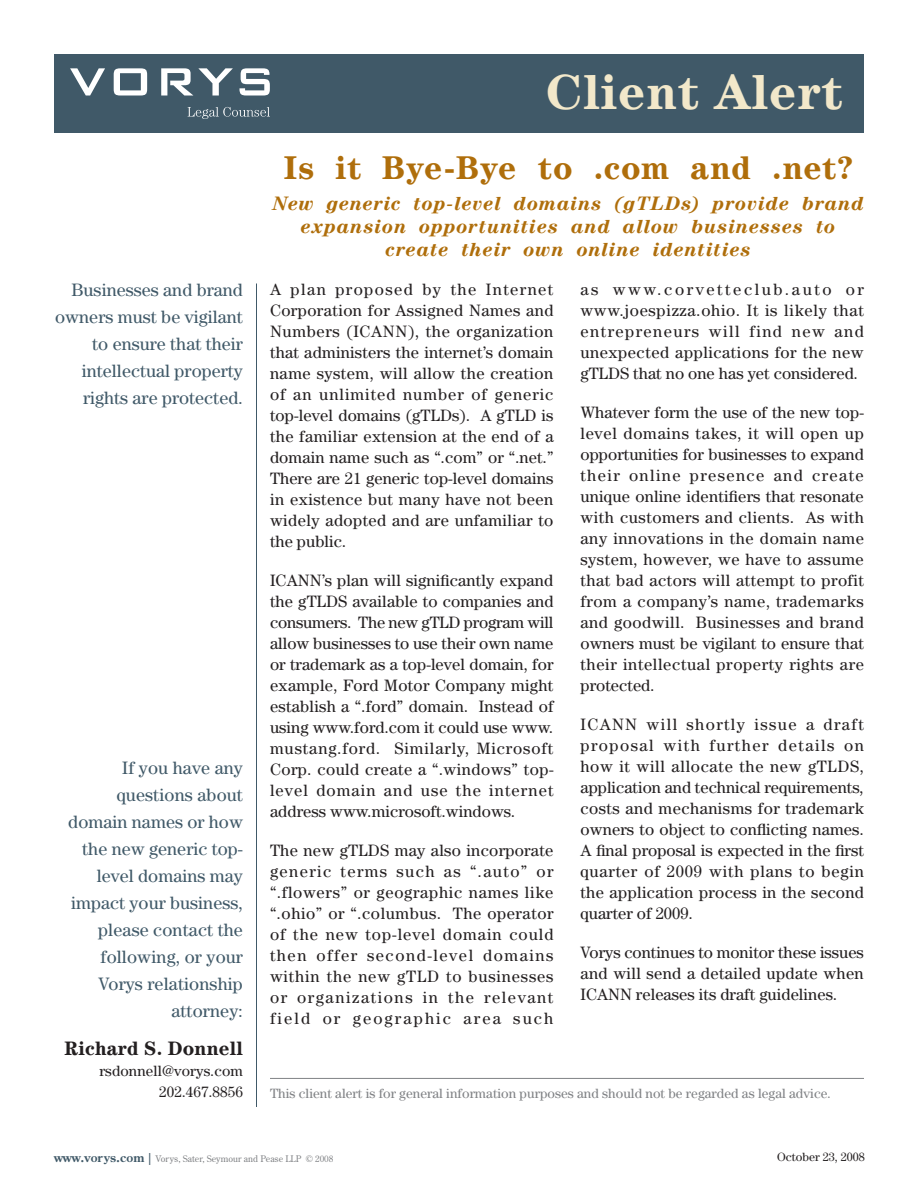
<style>
.page{position:relative;width:918px;height:1188px;background:#fff}
.page>*{position:absolute;margin:0;border:0;box-sizing:border-box;transform-origin:0 0}
.Section_Header{font:700 49.5px "Century";letter-spacing:.02em;color:#f2e8ca}
.Heading{font:700 33px "Century";letter-spacing:.02em;color:#af6e0b}
.Heading-2{font:italic 700 19.5px/23.4px "Century";letter-spacing:.04em;color:#af6e0b;text-align:center}
.Callout{font:700 19.5px "Century";letter-spacing:.01em;color:#231f20}
.Callout-2{font:18px/27px "Century";letter-spacing:.005em;color:#405968;text-align:right}
.Body_Text{font:18px/27px "Century";color:#405968;text-align:right}
.Body_Text-2{font:16.5px/21px "Century";letter-spacing:.025em;color:#231f20;text-align:justify}
.Callout-3{font:15px "Century";letter-spacing:.005em;color:#231f20}
.Body_Text-3{font:13.5px "Century";color:#808285}
.t1{font:12px "Century";color:#231f20}
.Footer-VSSP_copyrigh{font:9px "Century Old Style Std";color:#808285}
.s1{font-weight:700;font-size:12px;color:#405968}
</style>
<div class="page">
<div style="left:54px;top:54px;width:810px;height:79px;background:#405968"></div>
<svg style="left:188px;top:107px;width:82px;height:12px"></svg>
<svg style="left:70px;top:68px;width:35px;height:28px"></svg>
<svg style="left:161px;top:68px;width:72px;height:28px"></svg>
<svg style="left:240px;top:68px;width:30px;height:28px"></svg>
<svg style="left:114px;top:68px;width:33px;height:28px"></svg>
<hr style="left:256px;top:284px;width:1px;height:823px;background:#405968">
<hr style="left:270px;top:1078px;width:594px;height:1px;background:#808285">
<p class="Section_Header" style="left:546px;top:63px;width:298px">Client Alert</p>
<p class="Heading" style="left:283px;top:149px;width:572px">Is it Bye-Bye to .com and .net?</p>
<p class="Heading-2" style="left:273px;top:191px;width:593px">New generic top-level domains (gTLDs) provide brand expansion opportunities and allow businesses to create their own online identities</p>
<p class="Body_Text-2" style="left:270px;top:278px;width:285px">A plan proposed by the Internet Corporation for Assigned Names and Numbers (ICANN), the organization that administers the internet’s domain name system, will allow the creation of an unlimited number of generic top-level domains (gTLDs). A gTLD is the familiar extension at the end of a domain name such as “.com” or “.net.” There are 21 generic top-level domains in existence but many have not been widely adopted and are unfamiliar to the public.</p>
<p class="Body_Text-2" style="left:270px;top:569px;width:285px">ICANN’s plan will significantly expand the gTLDS available to companies and consumers. The new gTLD program will allow businesses to use their own name or trademark as a top-level domain, for example, Ford Motor Company might establish a “.ford” domain. Instead of using www.ford.com it could use www. mustang.ford. Similarly, Microsoft Corp. could create a “.windows” top&shy;level domain and use the internet address www.microsoft.windows.</p>
<p class="Body_Text-2" style="left:270px;top:839px;width:285px">The new gTLDS may also incorporate generic terms such as “.auto” or “.flowers” or geographic names like “.ohio” or “.columbus. The operator of the new top-level domain could then offer second-level domains within the new gTLD to businesses or organizations in the relevant field or geographic area such</p>
<p class="Body_Text-2" style="left:580px;top:278px;width:285px">as www.corvetteclub.auto or www.joespizza.ohio. It is likely that entrepreneurs will find new and unexpected applications for the new gTLDS that no one has yet considered.</p>
<p class="Body_Text-2" style="left:580px;top:401px;width:285px">Whatever form the use of the new top&shy;level domains takes, it will open up opportunities for businesses to expand their online presence and create unique online identifiers that resonate with customers and clients. As with any innovations in the domain name system, however, we have to assume that bad actors will attempt to profit from a company’s name, trademarks and goodwill. Businesses and brand owners must be vigilant to ensure that their intellectual property rights are protected.</p>
<p class="Body_Text-2" style="left:580px;top:713px;width:285px">ICANN will shortly issue a draft proposal with further details on how it will allocate the new gTLDS, application and technical requirements, costs and mechanisms for trademark owners to object to conflicting names.<br>A final proposal is expected in the first quarter of 2009 with plans to begin the application process in the second quarter of 2009.</p>
<p class="Body_Text-2" style="left:580px;top:941px;width:285px">Vorys continues to monitor these issues and will send a detailed update when ICANN releases its draft guidelines.</p>
<p class="Body_Text" style="left:55px;top:276px;width:189px">Businesses and brand owners must be vigilant to ensure that their intellectual property rights are protected.</p>
<p class="Callout-2" style="left:68px;top:754px;width:176px">If you have any questions about domain names or how the new generic top&shy;level domains may impact your business, please contact the following, or your<br>Vorys relationship attorney:</p>
<p class="Callout" style="left:65px;top:1037px;width:180px">Richard S. Donnell</p>
<p class="Callout-3" style="left:99px;top:1062px;width:145px">rsdonnell@vorys.com</p>
<p class="Callout-3" style="left:159px;top:1083px;width:85px">202.467.8856</p>
<p class="Body_Text-3" style="left:270px;top:1086px;width:562px">This client alert is for general information purposes and should not be regarded as legal advice.</p>
<p class="Footer-VSSP_copyrigh" style="left:54px;top:1152px;width:281px"><span class="s1">www.vorys.com |</span> Vorys, Sater, Seymour and Pease LLP © 2008</p>
<p class="t1" style="left:777px;top:1149px;width:89px">October 23, 2008</p>
</div>
